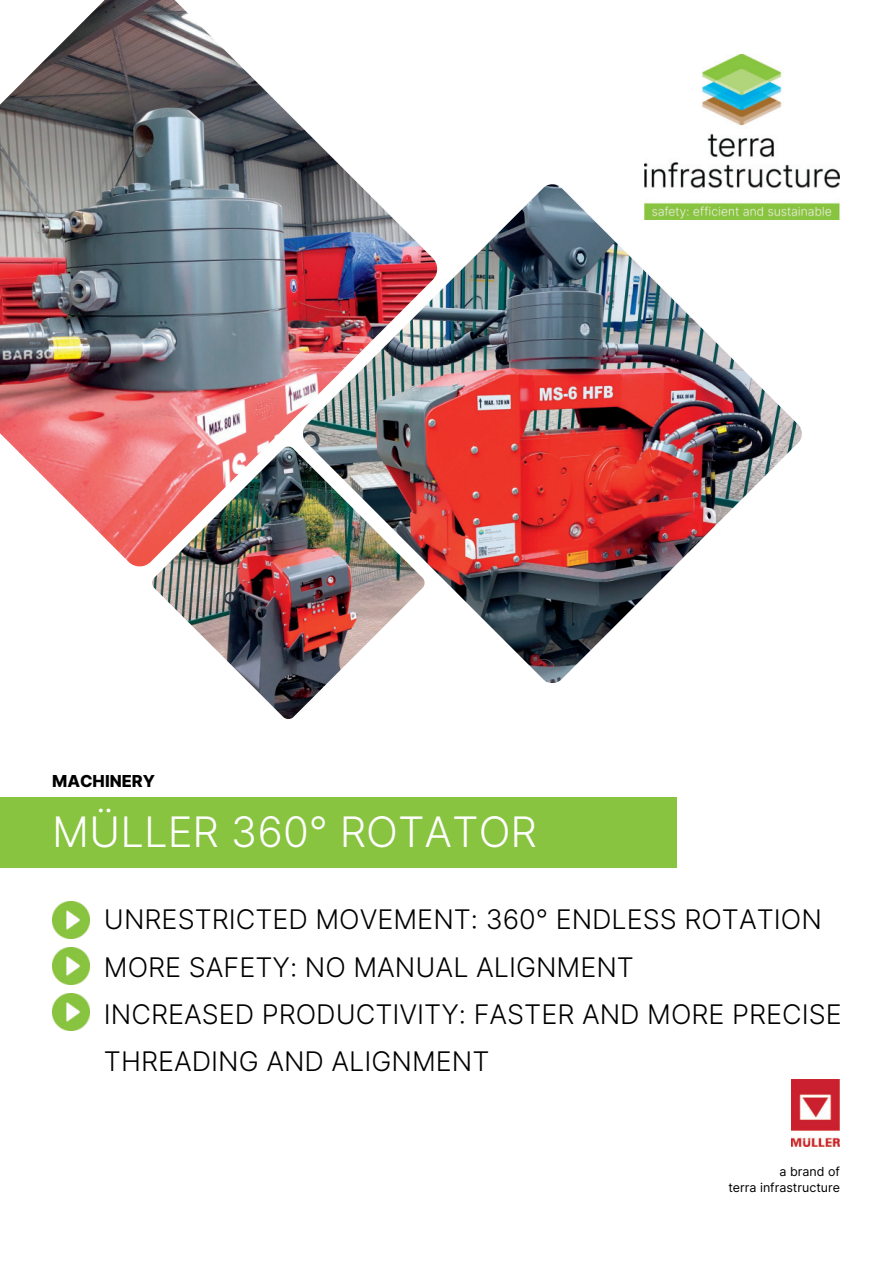
<style>
.page{position:relative;width:893px;height:1264px;background:#fff}
.page>*{position:absolute;margin:0;border:0;box-sizing:border-box;transform-origin:0 0}
.t1{font:300 42px "Inter";color:#fff}
.t2{font:300 27px/47.2px "Inter";color:#000}
.t3{font:800 16.5px "Inter";color:#000}
.t4{font:12.45px/16.6px "Inter";color:#000;text-align:right}
</style>
<div class="page">
<img style="left:645px;top:54px;width:194px;height:166px">
<img style="left:0;top:0;width:346px;height:567px">
<img style="left:290px;top:171px;width:524px;height:512px">
<img style="left:52px;top:901px;width:37px;height:37px">
<img style="left:52px;top:947px;width:37px;height:37px">
<img style="left:52px;top:993px;width:37px;height:37px">
<div style="left:0;top:797px;width:676px;height:71px;background:#88c43f"></div>
<img style="left:791px;top:1079px;width:48px;height:67px">
<img style="left:145px;top:439px;width:286px;height:281px">
<p class="t3" style="left:52px;top:768px;width:104px">MACHINERY</p>
<h1 class="t1" style="left:52px;top:801px;width:486px">MÜLLER 360° ROTATOR</h1>
<p class="t2" style="left:104px;top:895px;width:739px">UNRESTRICTED MOVEMENT: 360° ENDLESS ROTATION MORE SAFETY: NO MANUAL ALIGNMENT<br>INCREASED PRODUCTIVITY: FASTER AND MORE PRECISE THREADING AND ALIGNMENT</p>
<p class="t4" style="left:728px;top:1162px;width:113px">a brand of<br>terra infrastructure</p>
</div>
